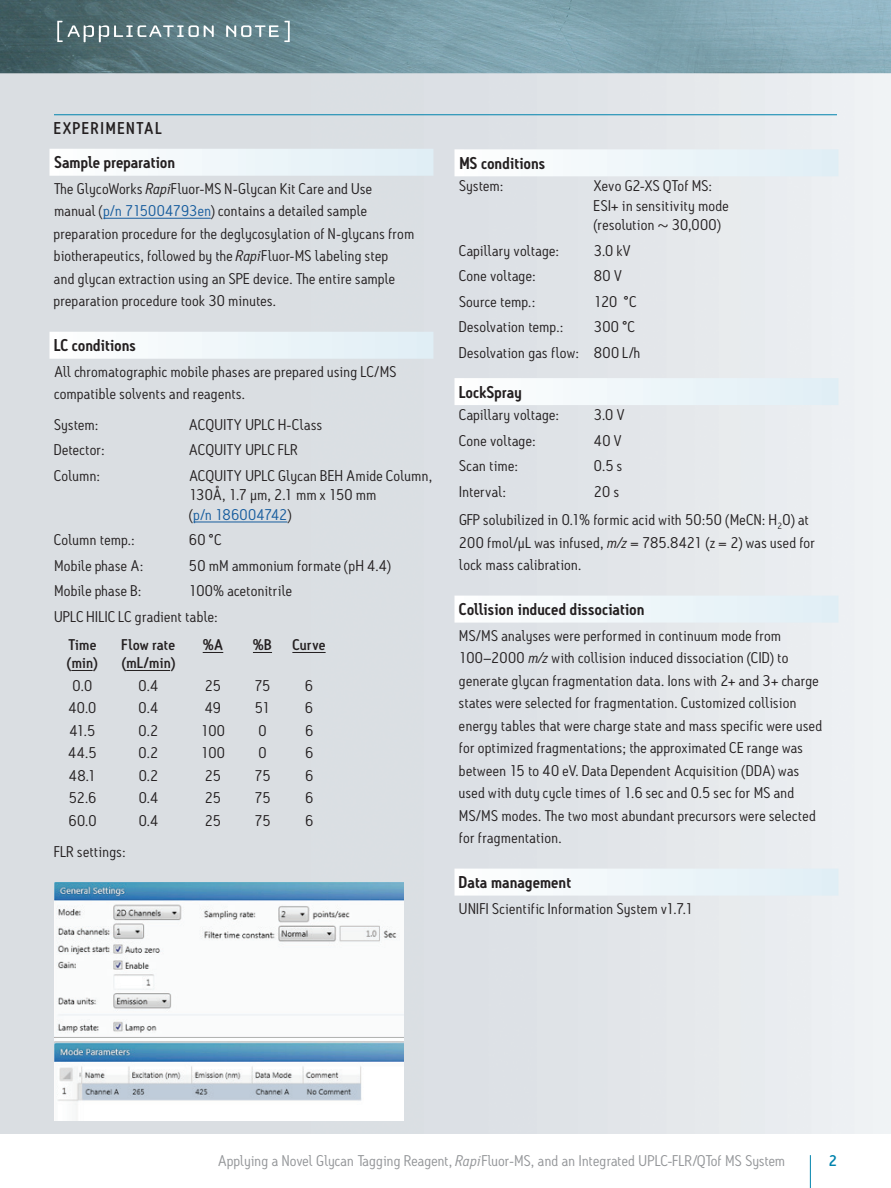
<style>
.page{position:relative;width:891px;height:1188px;background:#fff}
.page>*{position:absolute;margin:0;border:0;box-sizing:border-box;transform-origin:0 0}
.t1{font:600 16.5px "Antitled OT";letter-spacing:.01em;color:#231f20}
.t2{font:500 16.5px "Antitled OT";letter-spacing:.12em;color:#231f20}
.t3{font:15px/22.5px "Antitled OT";letter-spacing:.02em;color:#231f20;scale:1.05 1}
.t4{font:15px "Antitled OT";letter-spacing:.01em;color:#939598;scale:1.05 1}
.t5{font:500 15px "Antitled OT";letter-spacing:.02em;color:#231f20;scale:1.05 1}
.t6{font:15px "Antitled OT";letter-spacing:.04em;color:#231f20;scale:1.05 1}
.t7{font:500 15px "Antitled OT";color:#0083ad;scale:1.05 1}
.s1{font-style:italic}
.s2{color:#175d9e}
</style>
<div class="page">
<hr style="left:810px;top:1155px;width:1px;height:33px;background:#0083ad">
<img style="left:0;top:0;width:891px;height:58px">
<img style="left:0;top:58px;width:891px;height:1076px">
<svg style="left:57px;top:21px;width:157px;height:21px;background:#738b8f"></svg>
<svg style="left:226px;top:21px;width:64px;height:21px"></svg>
<hr style="left:54px;top:114px;width:783px;height:1px;background:#0083ad">
<div style="left:454px;top:149px;width:384px;height:27px;background:linear-gradient(to right,#fefffe,#dfeef5)"></div>
<div style="left:454px;top:378px;width:384px;height:27px;background:linear-gradient(to right,#fefffe,#dfeef5)"></div>
<div style="left:454px;top:596px;width:384px;height:27px;background:linear-gradient(to right,#fefffe,#dfeef5)"></div>
<div style="left:454px;top:869px;width:384px;height:27px;background:linear-gradient(to right,#fefffe,#dfeef5)"></div>
<img style="left:54px;top:882px;width:350px;height:238px">
<div style="left:50px;top:149px;width:384px;height:27px;background:linear-gradient(to right,#fefffe,#dfeef5)"></div>
<hr style="left:103px;top:218px;width:108px;height:1px;background:#175d9e">
<div style="left:50px;top:332px;width:384px;height:27px;background:linear-gradient(to right,#fefffe,#dfeef5)"></div>
<hr style="left:194px;top:522px;width:93px;height:1px;background:#175d9e">
<svg style="left:203px;top:652px;width:20px;height:1px"></svg>
<svg style="left:253px;top:652px;width:19px;height:1px"></svg>
<hr style="left:292px;top:652px;width:34px;height:1px;background:#231f20">
<svg style="left:71px;top:670px;width:22px;height:1px"></svg>
<hr style="left:126px;top:670px;width:44px;height:1px;background:#231f20">
<p class="t2" style="left:54px;top:118px;width:109px">EXPERIMENTAL</p>
<p class="t1" style="left:54px;top:152px;width:123px">Sample preparation</p>
<p class="t3" style="left:54px;top:177px;width:345px">The GlycoWorks <span class="s1">Rapi</span>Fluor-MS N-Glycan Kit Care and Use manual (<span class="s2">p/n 715004793en</span>) contains a detailed sample preparation procedure for the deglycosylation of N-glycans from biotherapeutics, followed by the <span class="s1">Rapi</span>Fluor-MS labeling step<br>and glycan extraction using an SPE device. The entire sample preparation procedure took 30 minutes.</p>
<p class="t1" style="left:54px;top:335px;width:83px">LC conditions</p>
<p class="t3" style="left:54px;top:360px;width:328px">All chromatographic mobile phases are prepared using LC/MS compatible solvents and reagents.</p>
<p class="t3" style="left:54px;top:413px;width:44px">System:</p>
<p class="t6" style="left:189px;top:416px;width:128px">ACQUITY UPLC H-Class</p>
<p class="t3" style="left:54px;top:439px;width:50px">Detector:</p>
<p class="t6" style="left:189px;top:441px;width:105px">ACQUITY UPLC FLR</p>
<p class="t3" style="left:54px;top:464px;width:45px">Column:</p>
<p class="t3" style="left:189px;top:466px;width:233px;line-height:19.5px">ACQUITY UPLC Glycan BEH Amide Column,<br>130Å, 1.7 μm, 2.1 mm x 150 mm<br>(<span class="s2">p/n 186004742</span>)</p>
<p class="t3" style="left:54px;top:529px;width:78px">Column temp.:</p>
<p class="t3" style="left:189px;top:529px;width:32px">60 °C</p>
<p class="t3" style="left:54px;top:554px;width:87px">Mobile phase A:</p>
<p class="t3" style="left:189px;top:554px;width:194px">50 mM ammonium formate (pH 4.4)</p>
<p class="t3" style="left:54px;top:580px;width:85px">Mobile phase B:</p>
<p class="t3" style="left:54px;top:578px;width:228px;line-height:25.5px;text-indent:135px">100% acetonitrile<br>UPLC HILIC LC gradient table:</p>
<p class="t5" style="left:68px;top:636px;width:28px">Time</p>
<p class="t5" style="left:122px;top:636px;width:52px">Flow rate</p>
<p class="t5" style="left:203px;top:636px;width:21px">%A</p>
<p class="t5" style="left:253px;top:636px;width:19px">%B</p>
<p class="t5" style="left:292px;top:636px;width:33px">Curve</p>
<p class="t5" style="left:67px;top:654px;width:31px">(min)</p>
<p class="t5" style="left:121px;top:654px;width:53px">(mL/min)</p>
<p class="t3" style="left:73px;top:674px;width:20px">0.0</p>
<p class="t3" style="left:139px;top:674px;width:20px">0.4</p>
<p class="t3" style="left:205px;top:674px;width:17px">25</p>
<p class="t3" style="left:254px;top:674px;width:17px">75</p>
<p class="t3" style="left:305px;top:674px;width:9px">6</p>
<p class="t3" style="left:68px;top:697px;width:28px">40.0</p>
<p class="t3" style="left:139px;top:697px;width:20px">0.4</p>
<p class="t3" style="left:205px;top:697px;width:17px">49</p>
<p class="t3" style="left:255px;top:697px;width:16px">51</p>
<p class="t3" style="left:305px;top:697px;width:9px">6</p>
<p class="t3" style="left:69px;top:719px;width:26px">41.5</p>
<p class="t3" style="left:139px;top:719px;width:20px">0.2</p>
<p class="t3" style="left:201px;top:719px;width:24px">100</p>
<p class="t3" style="left:258px;top:719px;width:9px">0</p>
<p class="t3" style="left:305px;top:719px;width:9px">6</p>
<p class="t3" style="left:68px;top:742px;width:28px">44.5</p>
<p class="t3" style="left:139px;top:742px;width:20px">0.2</p>
<p class="t3" style="left:201px;top:742px;width:24px">100</p>
<p class="t3" style="left:258px;top:742px;width:9px">0</p>
<p class="t3" style="left:305px;top:742px;width:9px">6</p>
<p class="t3" style="left:69px;top:764px;width:27px">48.1</p>
<p class="t3" style="left:139px;top:764px;width:20px">0.2</p>
<p class="t3" style="left:205px;top:764px;width:17px">25</p>
<p class="t3" style="left:254px;top:764px;width:17px">75</p>
<p class="t3" style="left:305px;top:764px;width:9px">6</p>
<p class="t3" style="left:69px;top:787px;width:28px">52.6</p>
<p class="t3" style="left:139px;top:787px;width:20px">0.4</p>
<p class="t3" style="left:205px;top:787px;width:17px">25</p>
<p class="t3" style="left:254px;top:787px;width:17px">75</p>
<p class="t3" style="left:305px;top:787px;width:9px">6</p>
<p class="t3" style="left:69px;top:809px;width:28px">60.0</p>
<p class="t3" style="left:139px;top:809px;width:20px">0.4</p>
<p class="t3" style="left:205px;top:809px;width:17px">25</p>
<p class="t3" style="left:254px;top:809px;width:17px">75</p>
<p class="t3" style="left:305px;top:809px;width:9px">6</p>
<p class="t3" style="left:54px;top:840px;width:70px">FLR settings:</p>
<p class="t1" style="left:459px;top:153px;width:88px">MS conditions</p>
<p class="t3" style="left:459px;top:175px;width:44px">System:</p>
<p class="t3" style="left:594px;top:176px;width:130px;line-height:19.5px">Xevo G2-XS QTof MS:<br>ESI+ in sensitivity mode (resolution ~ 30,000)</p>
<p class="t3" style="left:459px;top:239px;width:97px">Capillary voltage:</p>
<p class="t3" style="left:594px;top:239px;width:36px">3.0 kV</p>
<p class="t3" style="left:459px;top:265px;width:75px">Cone voltage:</p>
<p class="t3" style="left:594px;top:265px;width:27px">80 V</p>
<p class="t3" style="left:459px;top:290px;width:74px">Source temp.:</p>
<p class="t3" style="left:594px;top:290px;width:42px">120 °C</p>
<p class="t3" style="left:459px;top:316px;width:101px">Desolvation temp.:</p>
<p class="t3" style="left:459px;top:314px;width:174px;line-height:25.5px;text-indent:135px">300 °C<br>Desolvation gas flow: 800 L/h</p>
<p class="t1" style="left:459px;top:382px;width:64px">LockSpray</p>
<p class="t3" style="left:459px;top:403px;width:97px">Capillary voltage:</p>
<p class="t3" style="left:594px;top:403px;width:30px">3.0 V</p>
<p class="t3" style="left:459px;top:429px;width:75px">Cone voltage:</p>
<p class="t3" style="left:594px;top:429px;width:27px">40 V</p>
<p class="t3" style="left:459px;top:454px;width:58px">Scan time:</p>
<p class="t3" style="left:594px;top:454px;width:28px">0.5 s</p>
<p class="t3" style="left:459px;top:480px;width:46px">Interval:</p>
<p class="t3" style="left:459px;top:477px;width:335px;line-height:28.5px;text-indent:135px">20 s<br>GFP solubilized in 0.1% formic acid with 50:50 (MeCN: H<sub>2</sub>0) at</p>
<p class="t3" style="left:459px;top:531px;width:341px">200 fmol/µL was infused, <span class="s1">m/z</span> = 785.8421 (z = 2) was used for lock mass calibration.</p>
<p class="t1" style="left:459px;top:599px;width:187px">Collision induced dissociation</p>
<p class="t3" style="left:459px;top:624px;width:347px">MS/MS analyses were performed in continuum mode from 100–2000 <span class="s1">m/z</span> with collision induced dissociation (CID) to generate glycan fragmentation data. Ions with 2+ and 3+ charge states were selected for fragmentation. Customized collision energy tables that were charge state and mass specific were used for optimized fragmentations; the approximated CE range was between 15 to 40 eV. Data Dependent Acquisition (DDA) was used with duty cycle times of 1.6 sec and 0.5 sec for MS and MS/MS modes. The two most abundant precursors were selected for fragmentation.</p>
<p class="t1" style="left:459px;top:872px;width:114px">Data management</p>
<p class="t3" style="left:459px;top:897px;width:224px">UNIFI Scientific Information System v1.7.1</p>
<p class="t4" style="left:218px;top:1151px;width:542px">Applying a Novel Glycan Tagging Reagent, <span class="s1">Rapi</span>Fluor-MS, and an Integrated UPLC-FLR/QTof MS System</p>
<p class="t7" style="left:829px;top:1151px;width:10px">2</p>
</div>
